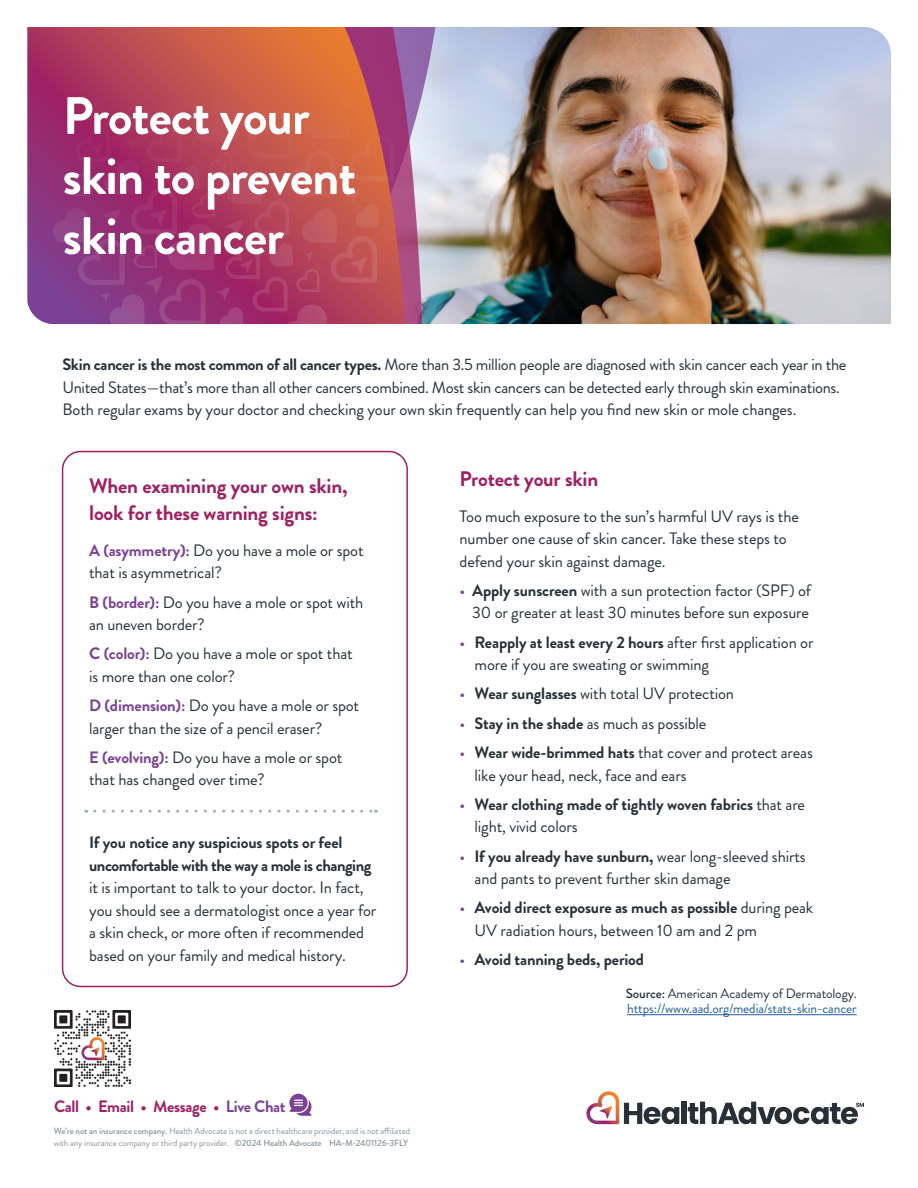
<style>
.page{position:relative;width:918px;height:1188px;background:#fff}
.page>*{position:absolute;margin:0;border:0;box-sizing:border-box;transform-origin:0 0}
.t1{font:700 52.5px/60px "Brandon Grotesque";letter-spacing:-.02em;color:#fff}
.t2{font:700 21px/27px "Brandon Grotesque";letter-spacing:-.01em;color:#9e2063}
.t3{font:16.5px/22.5px "Brandon Grotesque";letter-spacing:-.01em;color:#273137}
.t4{font:700 16.5px/22.5px "Brandon Grotesque";letter-spacing:-.01em;color:#273137}
.t5{font:700 16.5px/22.5px "Brandon Grotesque";letter-spacing:-.03em;color:#273137}
.t6{font:700 16.5px "Brandon Grotesque";letter-spacing:-.02em;color:#9e2063}
.t7{font:13.5px/15px "Brandon Grotesque";letter-spacing:-.01em;color:#215e9e}
.t8{font:9px/12px "Brandon Grotesque";letter-spacing:-.01em;color:#89949b}
.s1{font-weight:700}
.s2{font-weight:700;color:#7b4196}
.s3{color:#7b4196}
.s4{font-weight:500}
.s5{font-weight:400;color:#7b4196}
.s6{font-weight:400}
.s7{font-weight:500;color:#273137}
.s8{color:#273137}
</style>
<div class="page">
<img style="left:438px;top:27px;width:453px;height:297px">
<svg style="left:422px;top:27px;width:16px;height:297px;background:#c2c8d7"></svg>
<svg style="left:405px;top:27px;width:17px;height:297px;background:#af7aa8"></svg>
<svg style="left:28px;top:27px;width:377px;height:297px;background:#a34370"></svg>
<svg style="left:53px;top:37px;width:342px;height:288px;background:#b1465f"></svg>
<img style="left:54px;top:1010px;width:76px;height:76px">
<svg style="left:289px;top:1094px;width:23px;height:22px"></svg>
<svg style="left:586px;top:1091px;width:93px;height:33px"></svg>
<div style="left:681px;top:1102px;width:5px;height:22px;background:#273036"></div>
<svg style="left:688px;top:1102px;width:176px;height:22px"></svg>
<div style="left:62px;top:451px;width:346px;height:536px;border:2px solid #9e2063;border-radius:18px"></div>
<svg style="left:95px;top:810px;width:281px;height:3px"></svg>
<hr style="left:627px;top:1014px;width:230px;height:1px;background:#215e9e">
<h1 class="t1" style="left:63px;top:87px;width:295px">Protect your skin to prevent skin cancer</h1>
<p class="t3" style="left:63px;top:354px;width:785px"><span class="s1">Skin cancer is the most common of all cancer types.</span> More than 3.5 million people are diagnosed with skin cancer each year in the<br>United States—that’s more than all other cancers combined. Most skin cancers can be detected early through skin examinations.<br>Both regular exams by your doctor and checking your own skin frequently can help you find new skin or mole changes.</p>
<p class="t2" style="left:89px;top:472px;width:260px">When examining your own skin, look for these warning signs:</p>
<p class="t3" style="left:89px;top:539px;width:276px"><span class="s2">A (asymmetry):</span> Do you have a mole or spot that is asymmetrical?</p>
<p class="t3" style="left:89px;top:591px;width:276px"><span class="s2">B (border):</span> Do you have a mole or spot with an uneven border?</p>
<p class="t3" style="left:89px;top:643px;width:265px"><span class="s2">C (color):</span> Do you have a mole or spot that is more than one color?</p>
<p class="t3" style="left:89px;top:694px;width:272px"><span class="s2">D (dimension):</span> Do you have a mole or spot larger than the size of a pencil eraser?</p>
<p class="t3" style="left:89px;top:746px;width:255px"><span class="s2">E (evolving):</span> Do you have a mole or spot that has changed over time?</p>
<p class="t5" style="left:89px;top:832px;width:284px">If you notice any suspicious spots or feel uncomfortable with the way a mole is changing</p>
<p class="t3" style="left:89px;top:877px;width:289px">it is important to talk to your doctor. In fact, you should see a dermatologist once a year for a skin check, or more often if recommended based on your family and medical history.</p>
<p class="t6" style="left:54px;top:1095px;width:233px">Call • Email • Message • <span class="s3">Live Chat</span></p>
<p class="t8" style="left:54px;top:1125px;width:358px"><span class="s4">We’re not an insurance company.</span> Health Advocate is not a direct healthcare provider, and is not affiliated with any insurance company or third party provider. <span class="s4">©2024 Health Advocate HA-M-2401126-3FLY</span></p>
<p class="t2" style="left:460px;top:465px;width:140px">Protect your skin</p>
<p class="t3" style="left:460px;top:505px;width:341px">Too much exposure to the sun’s harmful UV rays is the number one cause of skin cancer. Take these steps to defend your skin against damage.</p>
<p class="t3" style="left:460px;top:579px;width:353px;text-align:right"><span class="s3">•</span> <span class="s1">Apply sunscreen</span> with a sun protection factor (SPF) of<br>30 or greater at least 30 minutes before sun exposure</p>
<p class="t3" style="left:475px;top:631px;width:340px;text-indent:-15px"><span class="s3">•</span> <span class="s1">Reapply at least every 2 hours</span> after first application or more if you are sweating or swimming</p>
<p class="t3" style="left:460px;top:683px;width:276px"><span class="s3">•</span> <span class="s1">Wear sunglasses</span> with total UV protection</p>
<p class="t3" style="left:460px;top:712px;width:248px"><span class="s3">•</span> <span class="s1">Stay in the shade</span> as much as possible</p>
<p class="t3" style="left:475px;top:741px;width:340px;text-indent:-15px"><span class="s3">•</span> <span class="s1">Wear wide-brimmed hats</span> that cover and protect areas like your head, neck, face and ears</p>
<p class="t4" style="left:475px;top:793px;width:332px;text-indent:-15px"><span class="s5">•</span> Wear clothing made of tightly woven fabrics <span class="s6">that are light, vivid colors</span></p>
<p class="t3" style="left:475px;top:845px;width:333px;text-indent:-15px"><span class="s3">•</span> <span class="s1">If you already have sunburn,</span> wear long-sleeved shirts and pants to prevent further skin damage</p>
<p class="t3" style="left:475px;top:897px;width:340px;text-indent:-15px"><span class="s3">•</span> <span class="s1">Avoid direct exposure as much as possible</span> during peak<br>UV radiation hours, between 10 am and 2 pm</p>
<p class="t4" style="left:460px;top:948px;width:186px"><span class="s5">•</span> Avoid tanning beds, period</p>
<p class="t7" style="left:626px;top:986px;width:232px"><span class="s7">Source:</span> <span class="s8">American Academy of Dermatology. </span>https://www.aad.org/media/stats-skin-cancer</p>
</div>
